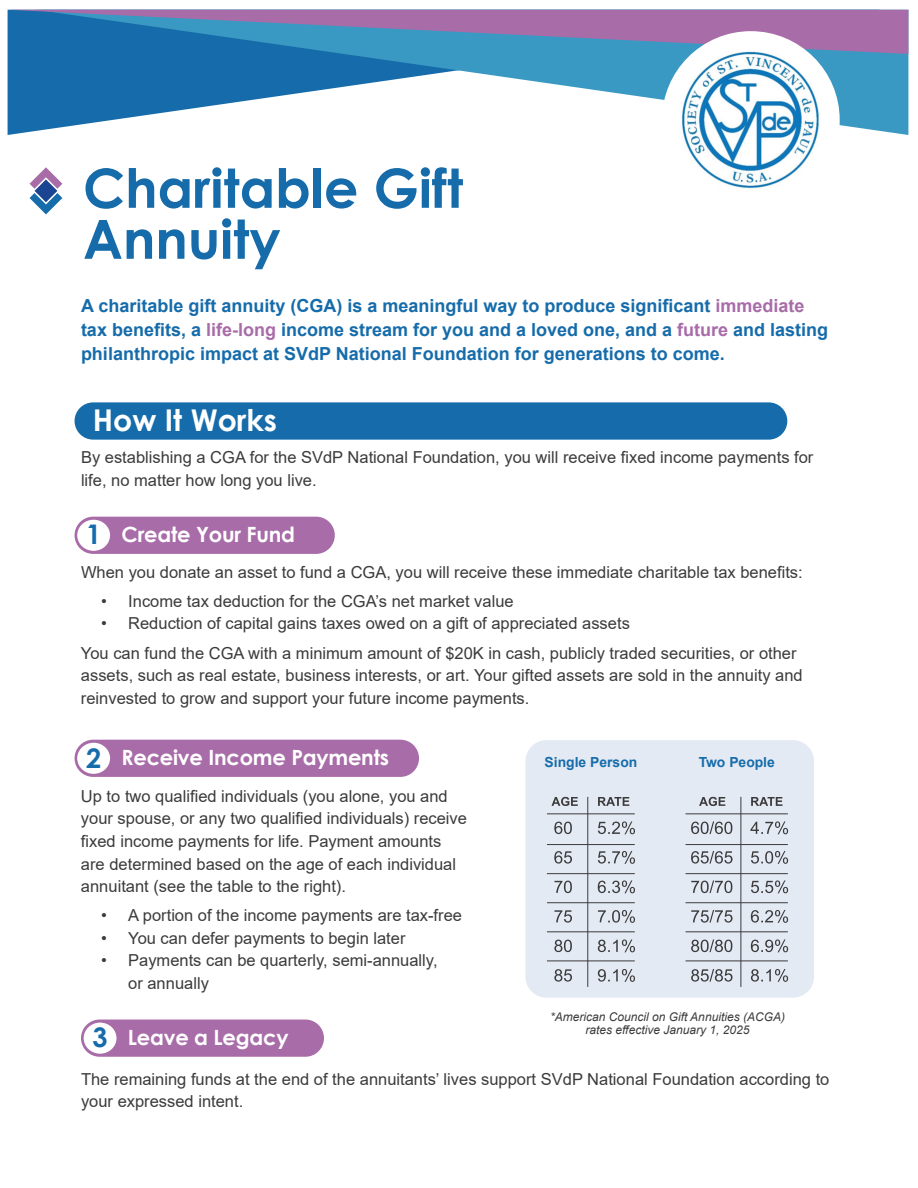
<style>
.page{position:relative;width:918px;height:1188px;background:#fff}
.page>*{position:absolute;margin:0;border:0;box-sizing:border-box;transform-origin:0 0}
.t1{font:700 54px/51px "Century Gothic";color:#166caa}
.t2{font:700 30px "Century Gothic";color:#fff}
.t3{font:700 27px "Century Gothic";color:#166caa}
.t4{font:700 21px "Century Gothic";letter-spacing:-.01em;color:#fff}
.t5{font:700 18px/24px "Arial";color:#166caa}
.t6{font:16.5px/22.5px "Arial";color:#3c3b3c}
.t7{font:700 13.95px "Arial";color:#166caa}
.t8{font:italic 12px/13.5px "Arial";color:#3c3b3c;text-align:center}
.s1{color:#a86ca8}
</style>
<div class="page">
<div style="left:525px;top:740px;width:289px;height:258px;background:#e4eaf4;border-radius:21px"></div>
<div style="left:75px;top:517px;width:260px;height:37px;background:#a86ca8;border-radius:19px"></div>
<div style="left:75px;top:402px;width:712px;height:38px;background:#166caa;border-radius:19px"></div>
<div style="left:75px;top:740px;width:344px;height:37px;background:#a86ca8;border-radius:19px"></div>
<div style="left:8px;top:54px;width:28px;height:81px;background:#166caa"></div>
<svg style="left:36px;top:54px;width:872px;height:81px"></svg>
<svg style="left:8px;top:10px;width:900px;height:44px"></svg>
<div style="left:662px;top:31px;width:178px;height:178px;background:#fff;border-radius:50%"></div>
<img style="left:675px;top:44px;width:151px;height:152px;border-radius:76px">
<svg style="left:30px;top:167px;width:32px;height:47px"></svg>
<div style="left:77px;top:520px;width:33px;height:31px;background:#fff;border-radius:50%"></div>
<div style="left:77px;top:743px;width:33px;height:31px;background:#fff;border-radius:50%"></div>
<svg style="left:554px;top:969px;width:18px;height:13px"></svg>
<svg style="left:554px;top:940px;width:18px;height:12px"></svg>
<svg style="left:555px;top:910px;width:17px;height:13px"></svg>
<svg style="left:555px;top:881px;width:17px;height:12px"></svg>
<svg style="left:554px;top:851px;width:18px;height:13px"></svg>
<svg style="left:554px;top:822px;width:18px;height:12px"></svg>
<svg style="left:598px;top:969px;width:37px;height:13px"></svg>
<svg style="left:598px;top:939px;width:37px;height:13px"></svg>
<svg style="left:598px;top:910px;width:37px;height:13px"></svg>
<svg style="left:598px;top:880px;width:37px;height:13px"></svg>
<svg style="left:598px;top:851px;width:37px;height:13px"></svg>
<svg style="left:598px;top:821px;width:37px;height:13px"></svg>
<svg style="left:598px;top:797px;width:31px;height:9px"></svg>
<svg style="left:552px;top:797px;width:26px;height:9px"></svg>
<hr style="left:587px;top:797px;width:1px;height:190px;background:#3c3b3c">
<hr style="left:547px;top:961px;width:88px;height:1px;background:#3c3b3c">
<hr style="left:547px;top:931px;width:88px;height:1px;background:#3c3b3c">
<hr style="left:547px;top:902px;width:88px;height:1px;background:#3c3b3c">
<hr style="left:547px;top:873px;width:88px;height:1px;background:#3c3b3c">
<hr style="left:547px;top:844px;width:88px;height:1px;background:#3c3b3c">
<hr style="left:547px;top:813px;width:88px;height:1px;background:#3c3b3c">
<svg style="left:691px;top:969px;width:42px;height:13px"></svg>
<svg style="left:691px;top:939px;width:41px;height:13px"></svg>
<svg style="left:691px;top:910px;width:42px;height:13px"></svg>
<svg style="left:691px;top:880px;width:41px;height:13px"></svg>
<svg style="left:691px;top:851px;width:42px;height:13px"></svg>
<svg style="left:691px;top:821px;width:41px;height:13px"></svg>
<svg style="left:751px;top:969px;width:37px;height:13px"></svg>
<svg style="left:751px;top:939px;width:37px;height:13px"></svg>
<svg style="left:751px;top:910px;width:37px;height:13px"></svg>
<svg style="left:751px;top:880px;width:37px;height:13px"></svg>
<svg style="left:751px;top:851px;width:37px;height:13px"></svg>
<svg style="left:750px;top:821px;width:38px;height:13px"></svg>
<svg style="left:751px;top:797px;width:32px;height:9px"></svg>
<svg style="left:699px;top:797px;width:26px;height:9px"></svg>
<hr style="left:741px;top:797px;width:1px;height:190px;background:#3c3b3c">
<hr style="left:686px;top:961px;width:102px;height:1px;background:#3c3b3c">
<hr style="left:686px;top:931px;width:102px;height:1px;background:#3c3b3c">
<hr style="left:686px;top:902px;width:102px;height:1px;background:#3c3b3c">
<hr style="left:686px;top:873px;width:102px;height:1px;background:#3c3b3c">
<hr style="left:686px;top:844px;width:102px;height:1px;background:#3c3b3c">
<hr style="left:686px;top:813px;width:102px;height:1px;background:#3c3b3c">
<div style="left:81px;top:1020px;width:243px;height:37px;background:#a86ca8;border-radius:19px"></div>
<div style="left:84px;top:1023px;width:33px;height:31px;background:#fff;border-radius:50%"></div>
<h1 class="t1" style="left:83px;top:160px;width:382px">Charitable Gift<br>Annuity</h1>
<p class="t5" style="left:81px;top:294px;width:749px">A charitable gift annuity (CGA) is a meaningful way to produce significant <span class="s1">immediate </span>tax benefits, a <span class="s1">life-long</span> income stream for you and a loved one, and a <span class="s1">future</span> and lasting philanthropic impact at SVdP National Foundation for generations to come.</p>
<h2 class="t2" style="left:93px;top:397px;width:186px">How It Works</h2>
<p class="t6" style="left:81px;top:446px;width:734px">By establishing a CGA for the SVdP National Foundation, you will receive fixed income payments for life, no matter how long you live.</p>
<h3 class="t3" style="left:86px;top:514px;width:17px">1</h3>
<p class="t4" style="left:122px;top:518px;width:175px">Create Your Fund</p>
<p class="t6" style="left:81px;top:560px;width:723px">When you donate an asset to fund a CGA, you will receive these immediate charitable tax benefits:</p>
<p class="t6" style="left:101px;top:590px;width:414px">• Income tax deduction for the CGA’s net market value</p>
<p class="t6" style="left:81px;top:609px;width:717px;line-height:29.2px;text-indent:20px">• Reduction of capital gains taxes owed on a gift of appreciated assets<br>You can fund the CGA with a minimum amount of $20K in cash, publicly traded securities, or other</p>
<p class="t6" style="left:81px;top:664px;width:723px">assets, such as real estate, business interests, or art. Your gifted assets are sold in the annuity and reinvested to grow and support your future income payments.</p>
<h3 class="t3" style="left:86px;top:737px;width:17px">2</h3>
<p class="t4" style="left:122px;top:741px;width:269px">Receive Income Payments</p>
<p class="t6" style="left:81px;top:785px;width:388px">Up to two qualified individuals (you alone, you and your spouse, or any two qualified individuals) receive fixed income payments for life. Payment amounts are determined based on the age of each individual annuitant (see the table to the right).</p>
<p class="t6" style="left:101px;top:904px;width:362px">• A portion of the income payments are tax-free</p>
<p class="t6" style="left:101px;top:927px;width:306px">• You can defer payments to begin later</p>
<p class="t6" style="left:128px;top:949px;width:311px;text-indent:-27px">• Payments can be quarterly, semi-annually, or annually</p>
<p class="t7" style="left:545px;top:753px;width:94px">Single Person</p>
<p class="t7" style="left:699px;top:753px;width:78px">Two People</p>
<p class="t8" style="left:550px;top:1010px;width:236px">*American Council on Gift Annuities (ACGA) rates effective January 1, 2025</p>
<h3 class="t3" style="left:93px;top:1017px;width:17px">3</h3>
<p class="t4" style="left:128px;top:1021px;width:162px">Leave a Legacy</p>
<p class="t6" style="left:81px;top:1067px;width:750px">The remaining funds at the end of the annuitants’ lives support SVdP National Foundation according to your expressed intent.</p>
</div>
